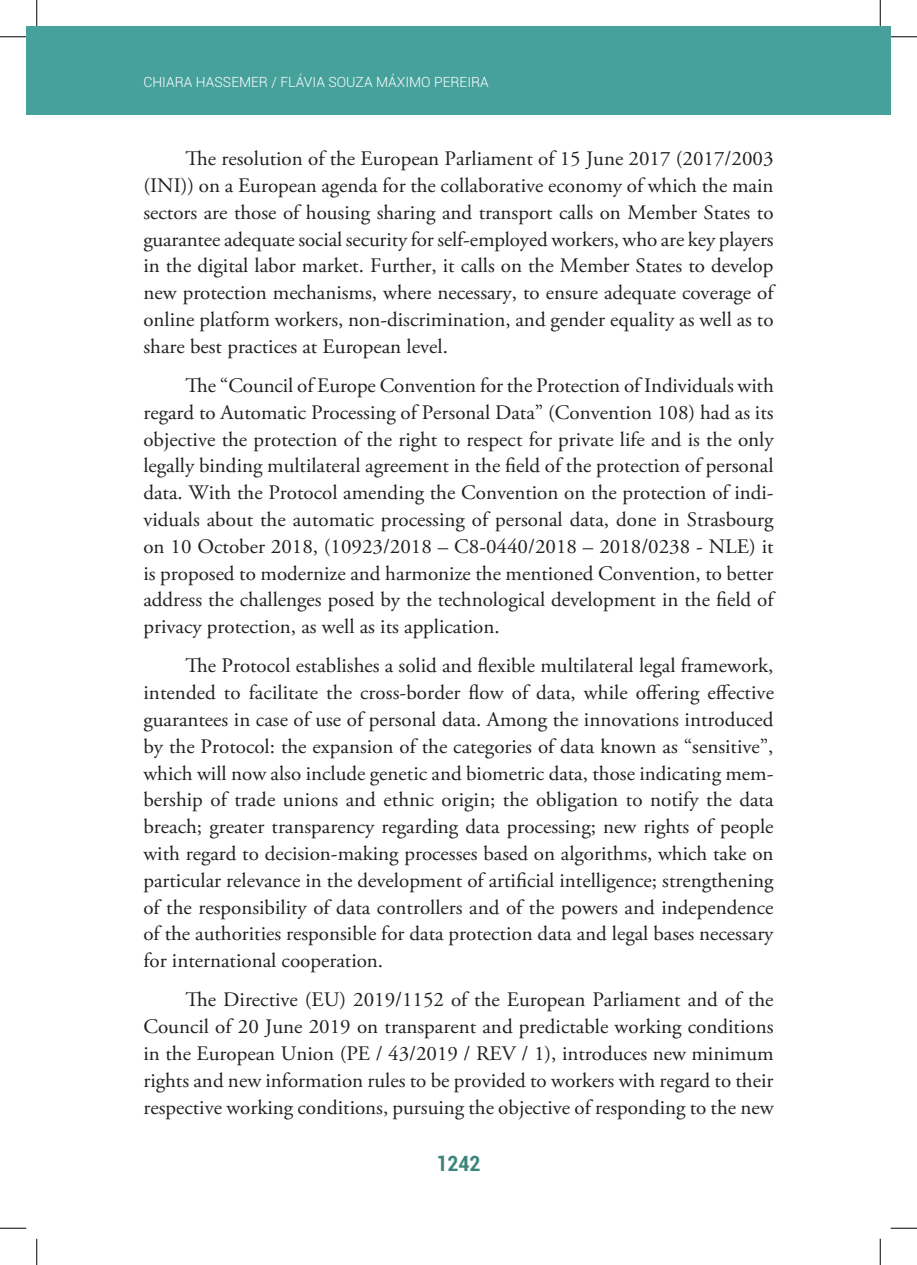
<style>
.page{position:relative;width:917px;height:1265px;background:#fff}
.page>*{position:absolute;margin:0;border:0;box-sizing:border-box;transform-origin:0 0}
.t1{font:700 condensed 21px "Roboto";color:#3b857c}
.t2{font:20.65px/26.8px "Adobe Garamond Pro";color:#231f20;text-align:justify}
.t3{font:300 14px "Roboto";color:#fff}
</style>
<div class="page">
<div style="left:27px;top:27px;width:863px;height:88px;background:#46a19c"></div>
<svg style="left:0;top:36px;width:26px;height:1px"></svg>
<svg style="left:891px;top:36px;width:26px;height:1px"></svg>
<svg style="left:0;top:1227px;width:26px;height:1px"></svg>
<svg style="left:891px;top:1227px;width:26px;height:1px"></svg>
<svg style="left:36px;top:0;width:1px;height:26px"></svg>
<svg style="left:36px;top:1238px;width:1px;height:26px"></svg>
<svg style="left:880px;top:0;width:1px;height:26px"></svg>
<svg style="left:880px;top:1238px;width:1px;height:26px"></svg>
<p class="t3" style="left:143px;top:72px;width:347px">CHIARA HASSEMER / FLÁVIA SOUZA MÁXIMO PEREIRA</p>
<p class="t2" style="left:143px;top:146px;width:634px;text-indent:42px">The resolution of the European Parliament of 15 June 2017 (2017/2003 (INI)) on a European agenda for the collaborative economy of which the main sectors are those of housing sharing and transport calls on Member States to guarantee adequate social security for self-employed workers, who are key players in the digital labor market. Further, it calls on the Member States to develop new protection mechanisms, where necessary, to ensure adequate coverage of online platform workers, non-discrimination, and gender equality as well as to share best practices at European level.</p>
<p class="t2" style="left:143px;top:372px;width:634px;text-indent:42px">The “Council of Europe Convention for the Protection of Individuals with regard to Automatic Processing of Personal Data” (Convention 108) had as its objective the protection of the right to respect for private life and is the only legally binding multilateral agreement in the field of the protection of personal data. With the Protocol amending the Convention on the protection of indi&shy;viduals about the automatic processing of personal data, done in Strasbourg on 10 October 2018, (10923/2018 – C8-0440/2018 – 2018/0238 - NLE) it is proposed to modernize and harmonize the mentioned Convention, to better address the challenges posed by the technological development in the field of privacy protection, as well as its application.</p>
<p class="t2" style="left:143px;top:653px;width:632px;text-indent:42px">The Protocol establishes a solid and flexible multilateral legal framework, intended to facilitate the cross-border flow of data, while offering effective guarantees in case of use of personal data. Among the innovations introduced by the Protocol: the expansion of the categories of data known as “sensitive”, which will now also include genetic and biometric data, those indicating mem&shy;bership of trade unions and ethnic origin; the obligation to notify the data breach; greater transparency regarding data processing; new rights of people with regard to decision-making processes based on algorithms, which take on particular relevance in the development of artificial intelligence; strengthening of the responsibility of data controllers and of the powers and independence of the authorities responsible for data protection data and legal bases necessary for international cooperation.</p>
<p class="t2" style="left:143px;top:986px;width:632px;text-indent:42px">The Directive (EU) 2019/1152 of the European Parliament and of the Council of 20 June 2019 on transparent and predictable working conditions in the European Union (PE / 43/2019 / REV / 1), introduces new minimum rights and new information rules to be provided to workers with regard to their respective working conditions, pursuing the objective of responding to the new</p>
<p class="t1" style="left:436px;top:1148px;width:46px">1242</p>
</div>
